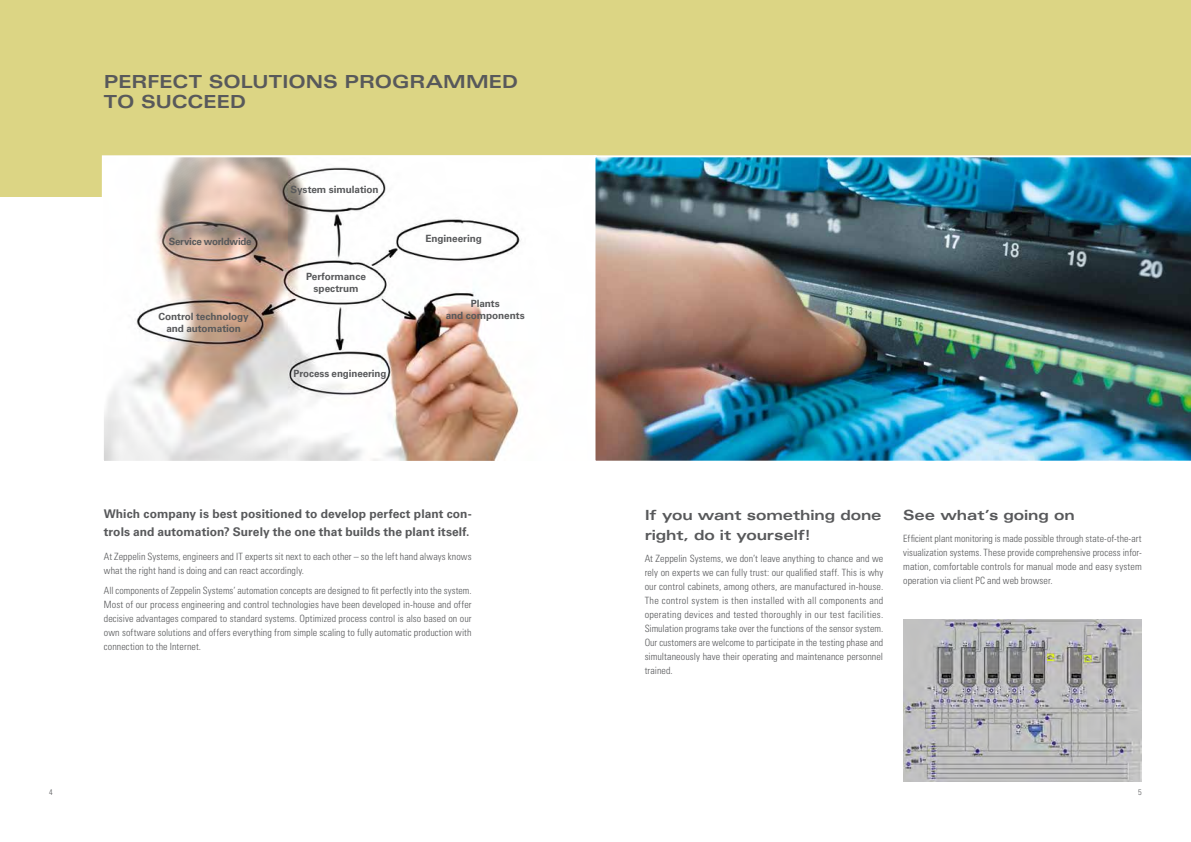
<style>
.page{position:relative;width:1191px;height:842px;background:#fff}
.page>*{position:absolute;margin:0;border:0;box-sizing:border-box;transform-origin:0 0}
.t1{font:700 expanded 18px/20px "Univers LT Std";color:#58595b}
.t2{font:700 expanded 14px/20px "Univers LT Std";letter-spacing:-.01em;color:#58595b}
.t3{font:700 12px/18px "Univers LT Std";letter-spacing:.005em;color:#58595b}
.t4{font:300 condensed 10px/14px "Univers LT Std";letter-spacing:.01em;color:#58595b;text-align:justify}
.t5{font:700 10px/12px "Univers LT Std";letter-spacing:-.01em;color:#58595b;text-align:center}
.t6{font:300 condensed 8px "Univers LT Std";color:#58595b}
</style>
<div class="page">
<div style="left:0;top:0;width:1191px;height:196px;background:#dcd584"></div>
<svg style="left:101px;top:155px;width:491px;height:306px"></svg>
<img style="left:592px;top:155px;width:599px;height:306px">
<img style="left:903px;top:619px;width:238px;height:162px">
<h1 class="t1" style="left:104px;top:71px;width:416px">Perfect solutions programmed to succeed</h1>
<p class="t5" style="left:169px;top:235px;width:84px">Service worldwide</p>
<p class="t5" style="left:159px;top:310px;width:92px">Control technology and automation</p>
<p class="t5" style="left:291px;top:183px;width:89px">System simulation</p>
<p class="t5" style="left:306px;top:271px;width:61px">Performance spectrum</p>
<p class="t5" style="left:293px;top:368px;width:94px">Process engineering</p>
<p class="t5" style="left:425px;top:232px;width:58px">Engineering</p>
<p class="t5" style="left:446px;top:298px;width:80px">Plants<br>and components</p>
<p class="t3" style="left:104px;top:505px;width:369px">Which company is best positioned to develop perfect plant con&shy;trols and automation? Surely the one that builds the plant itself.</p>
<p class="t4" style="left:104px;top:550px;width:369px">At Zeppelin Systems, engineers and IT experts sit next to each other – so the left hand always knows what the right hand is doing and can react accordingly.</p>
<p class="t4" style="left:104px;top:583px;width:369px">All components of Zeppelin Systems’ automation concepts are designed to fit perfectly into the system.<br>Most of our process engineering and control technologies have been developed in-house and offer decisive advantages compared to standard systems. Optimized process control is also based on our own software solutions and offers everything from simple scaling to fully automatic production with connection to the Internet.</p>
<h2 class="t2" style="left:644px;top:505px;width:238px">If you want something done right, do it yourself!</h2>
<p class="t4" style="left:644px;top:552px;width:240px">At Zeppelin Systems, we don’t leave anything to chance and we rely on experts we can fully trust: our qualified staff. This is why our control cabinets, among others, are manufactured in-house.<br>The control system is then installed with all components and operating devices and tested thoroughly in our test facilities.<br>Simulation programs take over the functions of the sensor system.<br>Our customers are welcome to participate in the testing phase and simultaneously have their operating and maintenance personnel trained.</p>
<h2 class="t2" style="left:903px;top:505px;width:173px">See what’s going on</h2>
<p class="t4" style="left:903px;top:532px;width:240px">Efficient plant monitoring is made possible through state-of-the-art visualization systems. These provide comprehensive process infor&shy;mation, comfortable controls for manual mode and easy system operation via client PC and web browser.</p>
<p class="t6" style="left:49px;top:788px;width:5px">4</p>
<p class="t6" style="left:1138px;top:788px;width:5px">5</p>
</div>
